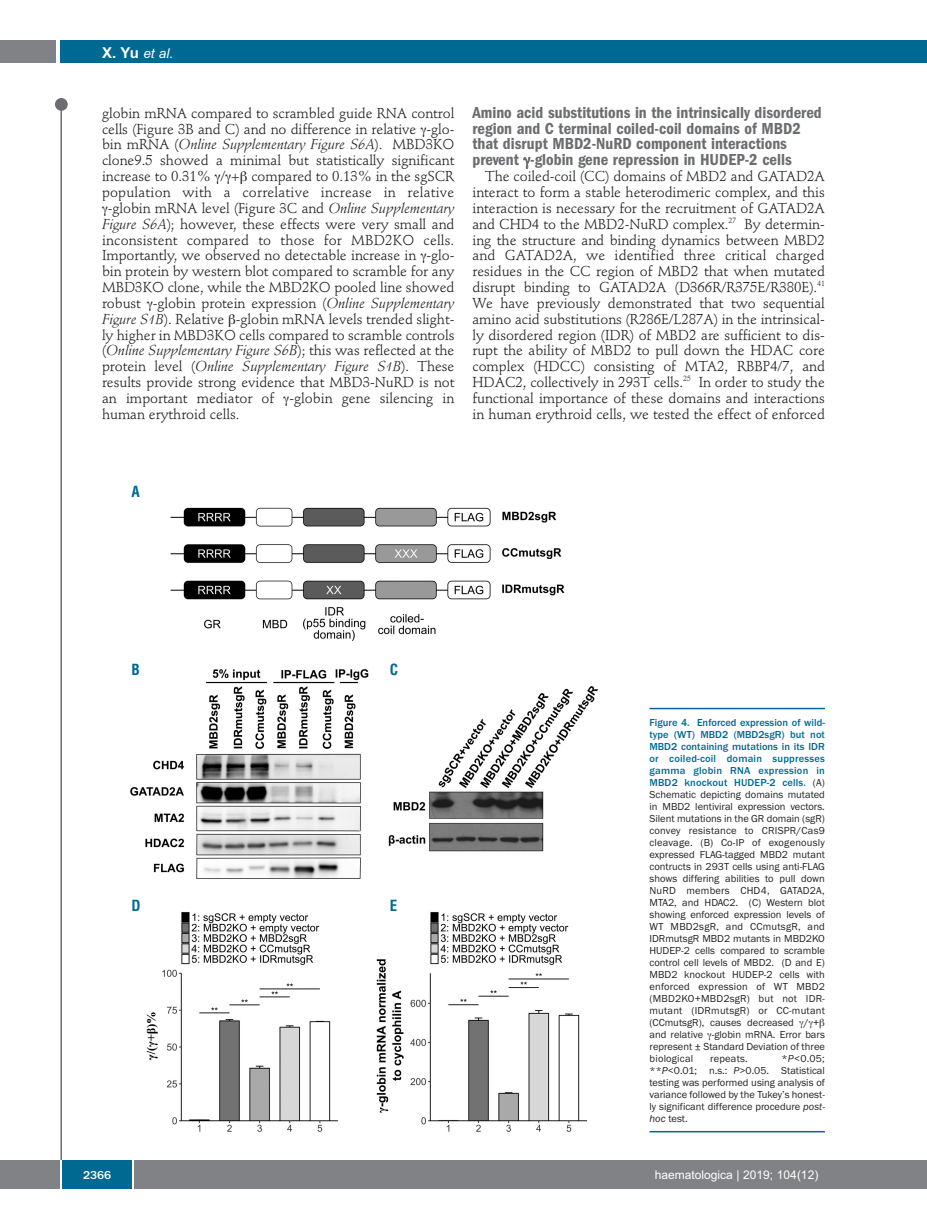
<style>
.page{position:relative;width:927px;height:1225px;background:#fff}
.page>*{position:absolute;margin:0;border:0;box-sizing:border-box;transform-origin:0 0}
.t1{font:600 condensed 16.5px/15.9px "Franklin Gothic";color:#6c6d70}
.t2{font:700 condensed 15px "Helvetica";color:#006991}
.t3{font:14.25px/15.9px "Stempel Schneidler";letter-spacing:-.005em;color:#231f20;text-align:justify}
.t4{font:italic 14.25px "Stempel Schneidler";letter-spacing:-.005em;color:#231f20}
.t5{font:14.25px "Stempel Schneidler";letter-spacing:.015em;color:#231f20}
.t6{font:italic 13.5px "Arial";color:#fff}
.t7{font:12px "Arial";color:#fff}
.t8{font:500 12px "Franklin Gothic";color:#fff}
.t9{font:10.5px/12px "Franklin Gothic";color:#231f20}
.t10{font:10.5px "Franklin Gothic";letter-spacing:.02em;color:#231f20}
.s1{font-weight:700;font-style:normal;font-size:15px}
.s2{font-style:normal}
.s3{font-style:italic}
.s4{font-weight:500;color:#006991}
</style>
<div class="page">
<div style="left:911px;top:40px;width:16px;height:22px;background:#006991"></div>
<div style="left:910px;top:1160px;width:17px;height:28px;background:#808285"></div>
<div style="left:55px;top:98px;width:13px;height:13px;background:#6c6d70;border-radius:50%"></div>
<hr style="left:60px;top:101px;width:2px;height:1061px;background:#6c6d70">
<div style="left:60px;top:40px;width:852px;height:22px;background:#006991"></div>
<div style="left:0;top:40px;width:56px;height:22px;background:#808285"></div>
<div style="left:0;top:1160px;width:911px;height:28px;background:#808285"></div>
<div style="left:62px;top:1160px;width:71px;height:28px;background:#006991"></div>
<hr style="left:60px;top:1160px;width:2px;height:28px;background:#fff">
<svg style="left:133px;top:1160px;width:1px;height:28px"></svg>
<img style="left:130px;top:507px;width:469px;height:625px">
<hr style="left:649px;top:708px;width:176px;height:1px;background:#006991">
<hr style="left:649px;top:1131px;width:176px;height:1px;background:#006991">
<p class="t6" style="left:102px;top:45px;width:73px"><span class="s1">X. Yu</span> et al.</p>
<p class="t3" style="left:102px;top:106px;width:354px">globin mRNA compared to scrambled guide RNA control</p>
<p class="t3" style="left:102px;top:122px;width:354px">cells (Figure 3B and C) and no difference in relative -glo-</p>
<p class="t4" style="left:102px;top:139px;width:354px"><span class="s2">bin mRNA (</span>Online Supplementary Figure S6A<span class="s2">). MBD3KO</span></p>
<p class="t3" style="left:102px;top:154px;width:354px">clone9.5 showed a minimal but statistically significant</p>
<p class="t3" style="left:102px;top:170px;width:354px">increase to 0.31% / + compared to 0.13% in the sgSCR</p>
<p class="t5" style="left:102px;top:186px;width:354px">population with a correlative increase in relative</p>
<p class="t3" style="left:108px;top:201px;width:348px">-globin mRNA level (Figure 3C and <span class="s3">Online Supplementary</span></p>
<p class="t3" style="left:102px;top:217px;width:354px"><span class="s3">Figure S6A</span>); however, these effects were very small and</p>
<p class="t3" style="left:102px;top:233px;width:354px">inconsistent compared to those for MBD2KO cells.</p>
<p class="t3" style="left:102px;top:249px;width:354px">Importantly, we observed no detectable increase in -glo-</p>
<p class="t3" style="left:102px;top:265px;width:354px">bin protein by western blot compared to scramble for any</p>
<p class="t3" style="left:102px;top:281px;width:354px">MBD3KO clone, while the MBD2KO pooled line showed</p>
<p class="t3" style="left:102px;top:296px;width:354px">robust -globin protein expression (<span class="s3">Online Supplementary</span></p>
<p class="t3" style="left:102px;top:312px;width:354px"><span class="s3">Figure S1B</span>). Relative -globin mRNA levels trended slight-</p>
<p class="t3" style="left:102px;top:328px;width:354px">ly higher in MBD3KO cells compared to scramble controls</p>
<p class="t4" style="left:102px;top:345px;width:354px"><span class="s2">(</span>Online Supplementary Figure S6B<span class="s2">); this was reflected at the</span></p>
<p class="t4" style="left:102px;top:360px;width:354px"><span class="s2">protein level (</span>Online Supplementary Figure S1B<span class="s2">). These</span></p>
<p class="t3" style="left:102px;top:376px;width:354px">results provide strong evidence that MBD3-NuRD is not</p>
<p class="t3" style="left:102px;top:391px;width:354px">an important mediator of -globin gene silencing in</p>
<p class="t3" style="left:102px;top:407px;width:139px">human erythroid cells.</p>
<p class="t1" style="left:472px;top:106px;width:351px">Amino acid substitutions in the intrinsically disordered region and C terminal coiled-coil domains of MBD2 that disrupt MBD2-NuRD component interactions prevent -globin gene repression in HUDEP-2 cells</p>
<p class="t3" style="left:472px;top:170px;width:354px;text-indent:13px">The coiled-coil (CC) domains of MBD2 and GATAD2A interact to form a stable heterodimeric complex, and this interaction is necessary for the recruitment of GATAD2A and CHD4 to the MBD2-NuRD complex.<sup>27</sup> By determin&shy;ing the structure and binding dynamics between MBD2 and GATAD2A, we identified three critical charged residues in the CC region of MBD2 that when mutated disrupt binding to GATAD2A (D366R/R375E/R380E).<sup>41<br></sup>We have previously demonstrated that two sequential amino acid substitutions (R286E/L287A) in the intrinsical&shy;ly disordered region (IDR) of MBD2 are sufficient to dis&shy;rupt the ability of MBD2 to pull down the HDAC core complex (HDCC) consisting of MTA2, RBBP4/7, and HDAC2, collectively in 293T cells.<sup>25</sup> In order to study the functional importance of these domains and interactions in human erythroid cells, we tested the effect of enforced</p>
<p class="t2" style="left:132px;top:483px;width:10px">A</p>
<p class="t2" style="left:132px;top:661px;width:10px">B</p>
<p class="t2" style="left:390px;top:661px;width:10px">C</p>
<p class="t2" style="left:132px;top:896px;width:11px">D</p>
<p class="t2" style="left:390px;top:896px;width:9px">E</p>
<p class="t9" style="left:649px;top:716px;width:177px"><span class="s4">Figure 4. Enforced expression of wild&shy;type (WT) MBD2 (MBD2sgR) but not MBD2 containing mutations in its IDR or coiled-coil domain suppresses gamma globin RNA expression in MBD2 knockout HUDEP-2 cells.</span> (A)<br>Schematic depicting domains mutated in MBD2 lentiviral expression vectors.<br>Silent mutations in the GR domain (sgR) convey resistance to CRISPR/Cas9 cleavage. (B) Co-IP of exogenously expressed FLAG-tagged MBD2 mutant contructs in 293T cells using anti-FLAG shows differing abilities to pull down NuRD members CHD4, GATAD2A, MTA2, and HDAC2. (C) Western blot showing enforced expression levels of WT MBD2sgR, and CCmutsgR, and IDRmutsgR MBD2 mutants in MBD2KO HUDEP-2 cells compared to scramble control cell levels of MBD2. (D and E)<br>MBD2 knockout HUDEP-2 cells with enforced expression of WT MBD2 (MBD2KO+MBD2sgR) but not IDR&shy;mutant (IDRmutsgR) or CC-mutant (CCmutsgR), causes decreased / + and relative -globin mRNA. Error bars represent ± Standard Deviation of three biological</p>
<p class="t9" style="left:649px;top:1052px;width:177px;text-align:justify;text-indent:132px">*<span class="s3">P</span>&lt;0.05; **<span class="s3">P</span>&lt;0.01; n.s.: <span class="s3">P</span>&gt;0.05. Statistical testing was performed using analysis of variance followed by the Tukey’s honest&shy;ly significant difference procedure <span class="s3">post&shy;hoc</span> test.</p>
<p class="t10" style="left:710px;top:1052px;width:39px">repeats.</p>
<p class="t8" style="left:83px;top:1167px;width:30px">2366</p>
<p class="t7" style="left:655px;top:1167px;width:165px">haematologica | 2019; 104(12)</p>
</div>
